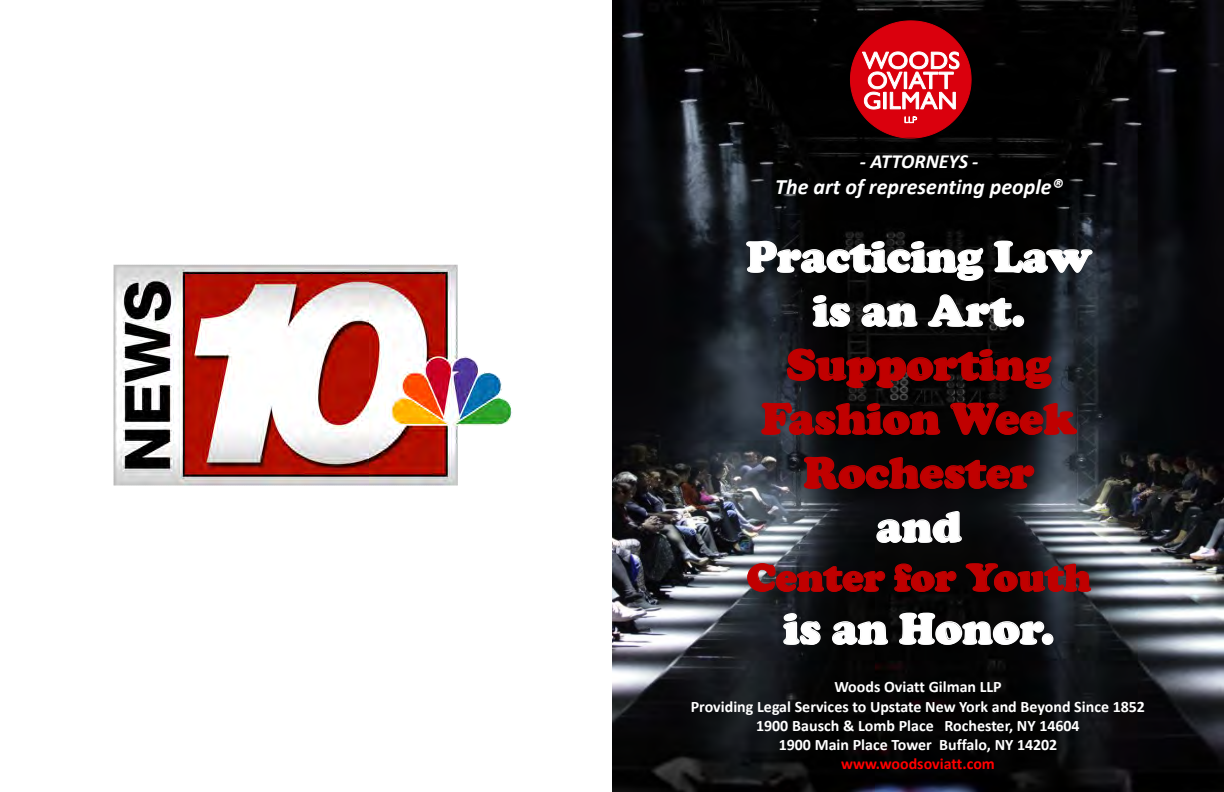
<style>
.page{position:relative;width:1224px;height:792px;background:#fff}
.page>*{position:absolute;margin:0;border:0;box-sizing:border-box;transform-origin:0 0}
.t1{font:900 45px/54px "Cooper";color:#fff;text-align:center}
.t2{font:900 45px/54px "Cooper";color:#c00000;text-align:center}
.t3{font:900 40px "Cooper";color:#c00000}
.t4{font:italic 700 22px "Calibri";color:#fff}
.t5{font:italic 700 20px "Calibri";color:#fff}
.t6{font:700 16px/19.2px "Calibri";color:#fff;text-align:center}
.t7{font:700 16px "Calibri";color:#f00}
</style>
<div class="page">
<img style="left:113px;top:264px;width:399px;height:222px">
<img style="left:612px;top:0;width:612px;height:792px">
<svg style="left:850px;top:21px;width:121px;height:117px;background:#b32931"></svg>
<p class="t5" style="left:860px;top:149px;width:120px">- ATTORNEYS -</p>
<h3 class="t4" style="left:775px;top:173px;width:289px">The art of representing people®</h3>
<h1 class="t1" style="left:746px;top:230px;width:347px">Practicing Law is an Art.</h1>
<h1 class="t2" style="left:761px;top:338px;width:317px">Supporting<br>Fashion Week<br>Rochester</h1>
<h1 class="t1" style="left:876px;top:500px;width:87px">and</h1>
<h2 class="t3" style="left:747px;top:554px;width:346px">Center for Youth</h2>
<h1 class="t1" style="left:783px;top:602px;width:272px">is an Honor.</h1>
<p class="t6" style="left:691px;top:677px;width:456px">Woods Oviatt Gilman LLP<br>Providing Legal Services to Upstate New York and Beyond Since 1852<br>1900 Bausch &amp; Lomb Place Rochester, NY 14604<br>1900 Main Place Tower Buffalo, NY 14202</p>
<p class="t7" style="left:841px;top:754px;width:155px">www.woodsoviatt.com</p>
</div>
